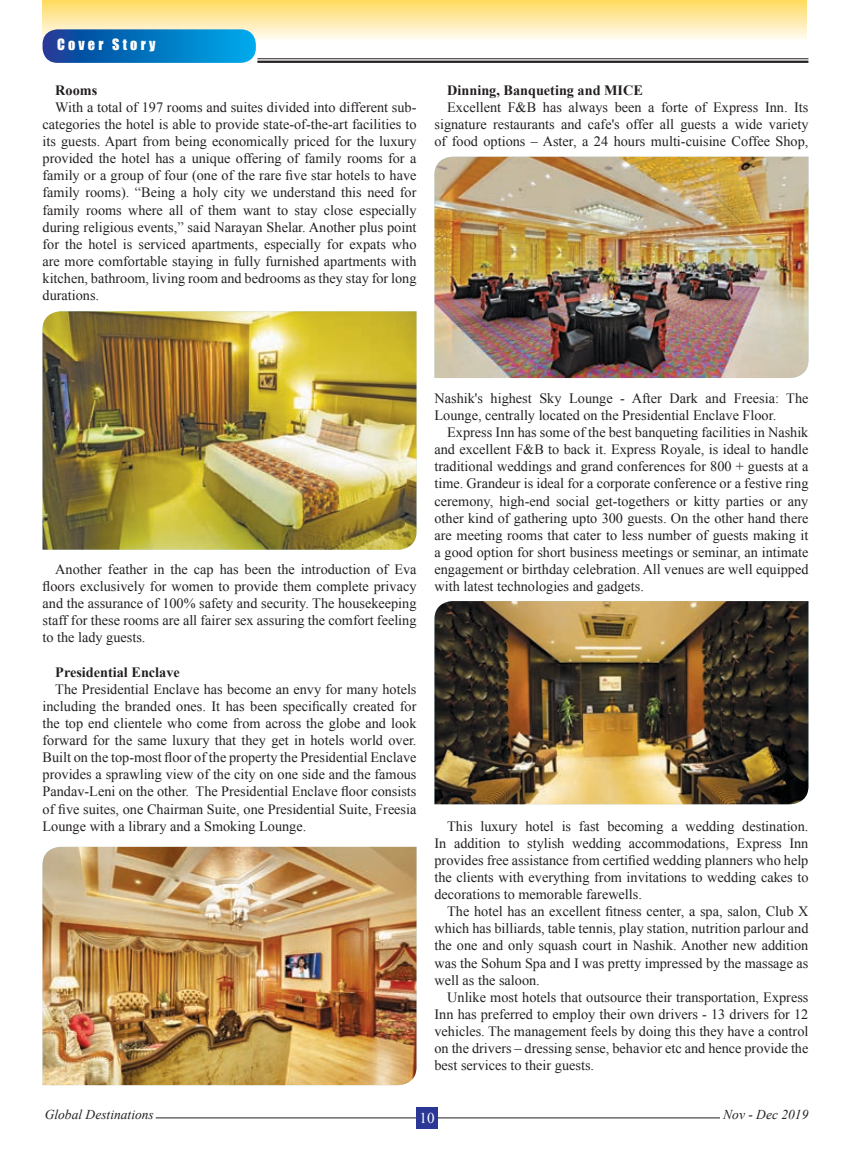
<style>
.page{position:relative;width:851px;height:1149px;background:#fff}
.page>*{position:absolute;margin:0;border:0;box-sizing:border-box;transform-origin:0 0}
.t1{font:15px "Times New Roman";color:#fff}
.t2{font:14.25px/17.1px "Times New Roman";color:#231f20;text-align:justify}
.t3{font:700 14.25px "Times New Roman";color:#231f20}
.t4{font:14.25px "Impact";letter-spacing:.22em;color:#fff}
.t5{font:italic 13.5px "Times New Roman";color:#231f20}
</style>
<div class="page">
<div style="left:43px;top:0;width:763px;height:41px;background:linear-gradient(to bottom,#ffdb5f,#fffcf8)"></div>
<svg style="left:43px;top:29px;width:213px;height:34px;background:#0775bf"></svg>
<hr style="left:257px;top:61px;width:551px;height:2px;background:#231f20">
<hr style="left:257px;top:58px;width:551px;height:1px;background:#231f20">
<hr style="left:156px;top:1117px;width:563px;height:1px;background:#231f20">
<div style="left:416px;top:1106px;width:21px;height:22px;background:#2a3795"></div>
<img style="left:43px;top:846px;width:373px;height:238px">
<img style="left:43px;top:311px;width:373px;height:238px">
<img style="left:434px;top:157px;width:374px;height:221px">
<img style="left:434px;top:601px;width:374px;height:203px">
<p class="t4" style="left:57px;top:33px;width:100px">COVER STORY</p>
<p class="t3" style="left:55px;top:82px;width:43px">Rooms</p>
<p class="t2" style="left:43px;top:98px;width:375px;text-indent:13px">With a total of 197 rooms and suites divided into different sub&shy;categories the hotel is able to provide state-of-the-art facilities to its guests. Apart from being economically priced for the luxury provided the hotel has a unique offering of family rooms for a family or a group of four (one of the rare five star hotels to have family rooms). “Being a holy city we understand this need for family rooms where all of them want to stay close especially during religious events,” said Narayan Shelar. Another plus point for the hotel is serviced apartments, especially for expats who are more comfortable staying in fully furnished apartments with kitchen, bathroom, living room and bedrooms as they stay for long durations.</p>
<p class="t3" style="left:447px;top:82px;width:197px">Dinning, Banqueting and MICE</p>
<p class="t2" style="left:434px;top:98px;width:375px;text-indent:13px">Excellent F&amp;B has always been a forte of Express Inn. Its signature restaurants and cafe's offer all guests a wide variety of food options – Aster, a 24 hours multi-cuisine Coffee Shop,</p>
<p class="t2" style="left:43px;top:560px;width:375px;text-indent:13px">Another feather in the cap has been the introduction of Eva floors exclusively for women to provide them complete privacy and the assurance of 100% safety and security. The housekeeping staff for these rooms are all fairer sex assuring the comfort feeling to the lady guests.</p>
<p class="t3" style="left:55px;top:663px;width:126px">Presidential Enclave</p>
<p class="t2" style="left:43px;top:680px;width:375px;text-indent:13px">The Presidential Enclave has become an envy for many hotels including the branded ones. It has been specifically created for the top end clientele who come from across the globe and look forward for the same luxury that they get in hotels world over.<br>Built on the top-most floor of the property the Presidential Enclave provides a sprawling view of the city on one side and the famous Pandav-Leni on the other. The Presidential Enclave floor consists of five suites, one Chairman Suite, one Presidential Suite, Freesia Lounge with a library and a Smoking Lounge.</p>
<p class="t2" style="left:434px;top:389px;width:375px">Nashik's highest Sky Lounge - After Dark and Freesia: The<br>Lounge, centrally located on the Presidential Enclave Floor.</p>
<p class="t2" style="left:434px;top:423px;width:375px;text-indent:13px">Express Inn has some of the best banqueting facilities in Nashik and excellent F&amp;B to back it. Express Royale, is ideal to handle traditional weddings and grand conferences for 800 + guests at a time. Grandeur is ideal for a corporate conference or a festive ring ceremony, high-end social get-togethers or kitty parties or any other kind of gathering upto 300 guests. On the other hand there are meeting rooms that cater to less number of guests making it a good option for short business meetings or seminar, an intimate engagement or birthday celebration. All venues are well equipped with latest technologies and gadgets.</p>
<p class="t2" style="left:434px;top:816px;width:375px;text-indent:13px">This luxury hotel is fast becoming a wedding destination.<br>In addition to stylish wedding accommodations, Express Inn provides free assistance from certified wedding planners who help the clients with everything from invitations to wedding cakes to decorations to memorable farewells.</p>
<p class="t2" style="left:434px;top:902px;width:375px;text-indent:13px">The hotel has an excellent fitness center, a spa, salon, Club X which has billiards, table tennis, play station, nutrition parlour and the one and only squash court in Nashik. Another new addition was the Sohum Spa and I was pretty impressed by the massage as well as the saloon.</p>
<p class="t2" style="left:434px;top:987px;width:375px;text-indent:13px">Unlike most hotels that outsource their transportation, Express Inn has preferred to employ their own drivers - 13 drivers for 12 vehicles. The management feels by doing this they have a control on the drivers – dressing sense, behavior etc and hence provide the best services to their guests.</p>
<p class="t5" style="left:45px;top:1106px;width:111px">Global Destinations</p>
<p class="t5" style="left:723px;top:1106px;width:87px">Nov - Dec 2019</p>
<p class="t1" style="left:419px;top:1107px;width:16px">10</p>
</div>
